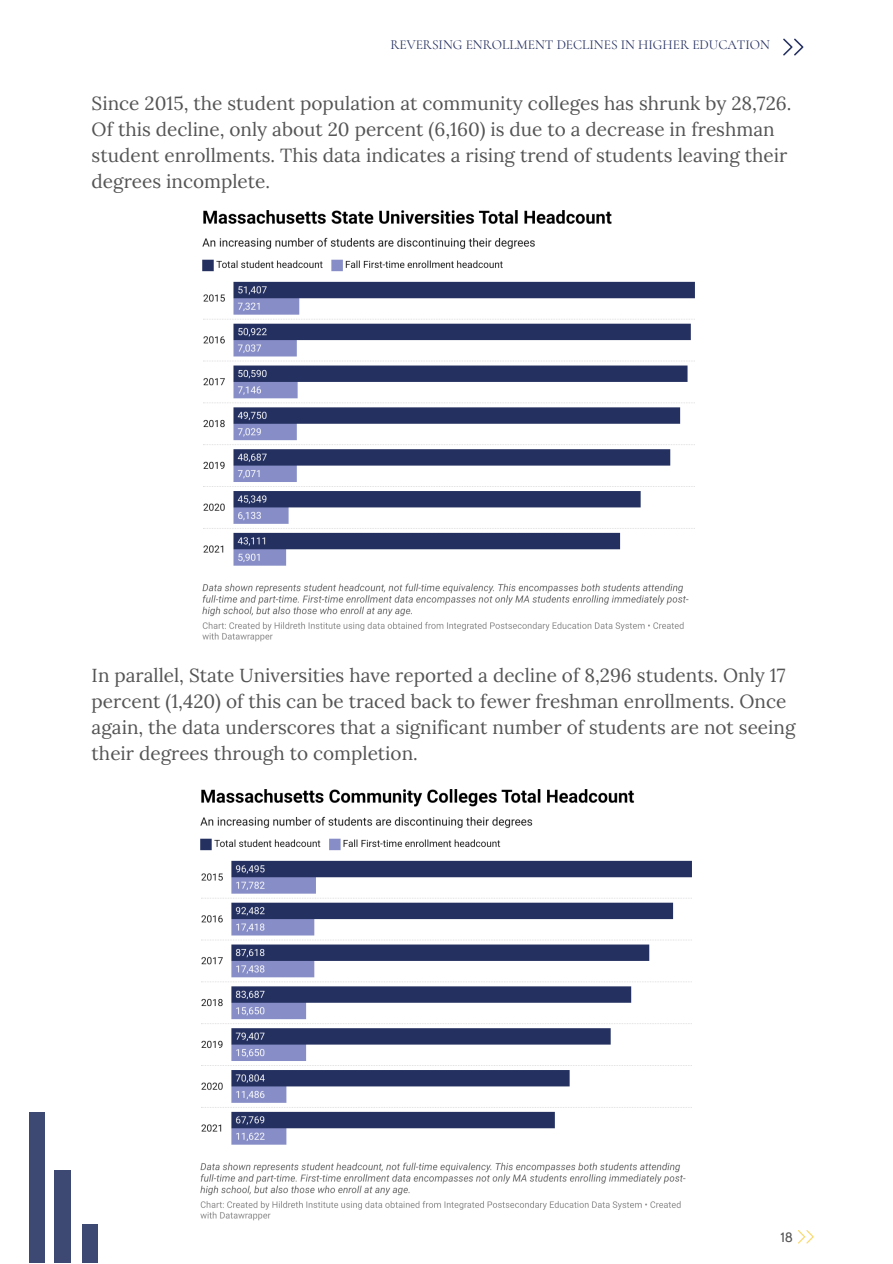
<style>
.page{position:relative;width:893px;height:1264px;background:#fff}
.page>*{position:absolute;margin:0;border:0;box-sizing:border-box;transform-origin:0 0}
.t1{font:18.9px/25.8px "Lora";color:#545454}
.t2{font:13.5px "Cormorant SC";color:#253060}
.t3{font:13.5px "Cabin";color:#545454}
</style>
<div class="page">
<svg style="left:798px;top:1230px;width:15px;height:13px"></svg>
<svg style="left:783px;top:39px;width:20px;height:16px"></svg>
<div style="left:29px;top:1112px;width:15px;height:150px;background:#3e4973"></div>
<div style="left:55px;top:1170px;width:16px;height:92px;background:#3e4973"></div>
<div style="left:83px;top:1224px;width:15px;height:38px;background:#3e4973"></div>
<img style="left:200px;top:789px;width:492px;height:432px">
<img style="left:202px;top:210px;width:493px;height:432px">
<p class="t2" style="left:390px;top:37px;width:381px">REVERSING ENROLLMENT DECLINES IN HIGHER EDUCATION</p>
<p class="t1" style="left:92px;top:90px;width:701px">Since 2015, the student population at community colleges has shrunk by 28,726.<br>Of this decline, only about 20 percent (6,160) is due to a decrease in freshman student enrollments. This data indicates a rising trend of students leaving their degrees incomplete.</p>
<p class="t1" style="left:92px;top:662px;width:705px">In parallel, State Universities have reported a decline of 8,296 students. Only 17 percent (1,420) of this can be traced back to fewer freshman enrollments. Once again, the data underscores that a significant number of students are not seeing their degrees through to completion.</p>
<p class="t3" style="left:780px;top:1229px;width:14px">18</p>
</div>
